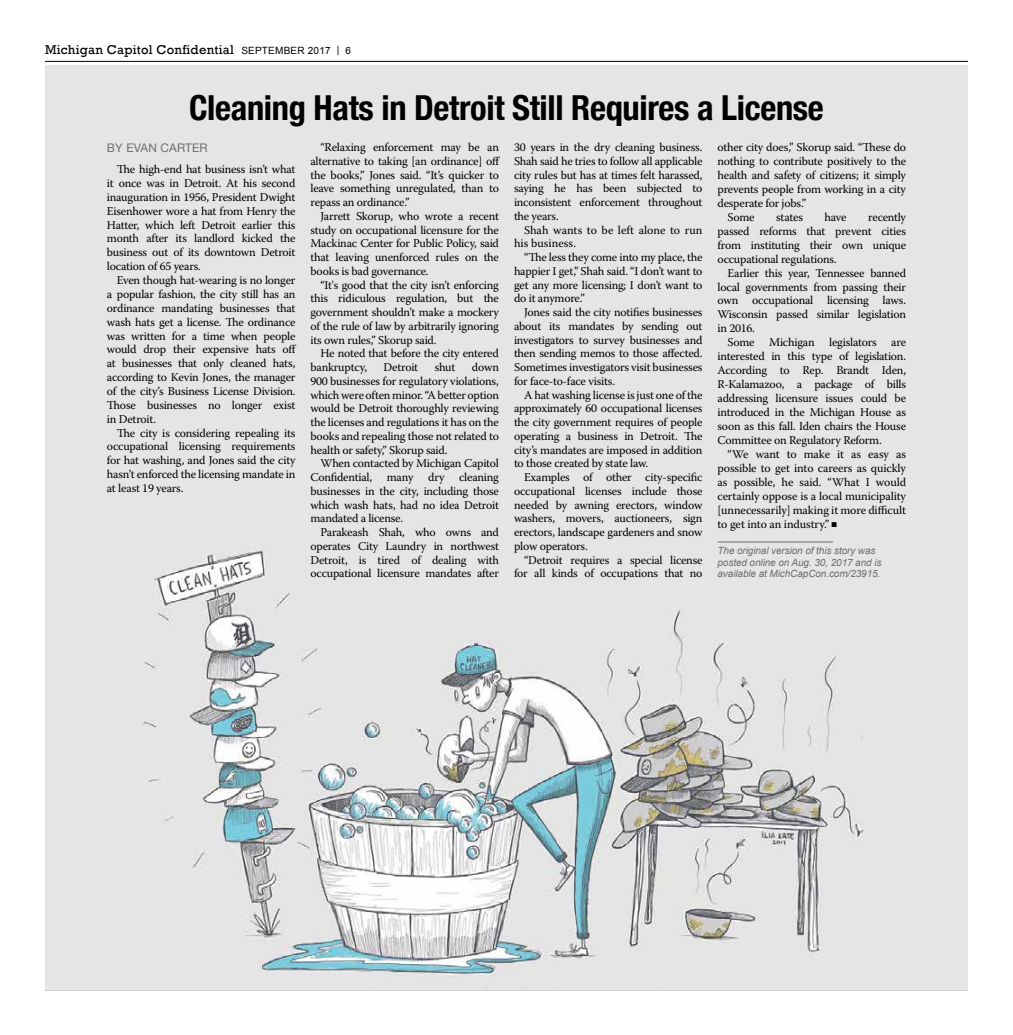
<style>
.page{position:relative;width:1013px;height:1035px;background:#fff}
.page>*{position:absolute;margin:0;border:0;box-sizing:border-box;transform-origin:0 0}
.t1{font:700 condensed 34.5px "Helvetica Neue";letter-spacing:-.01em;color:#000}
.t2{font:13.12px "Rockwell";letter-spacing:.02em;color:#000}
.t3{font:11.88px/13.8px "Warnock Pro";letter-spacing:-.02em;color:#000;text-align:justify}
.t4{font:11.88px/13.8px "Warnock Pro";color:#000}
.t5{font:11.88px "Helvetica Neue";letter-spacing:.01em;color:#6d6e71}
.t6{font:italic 10px/11.5px "Arial";letter-spacing:-.01em;color:#6d6e71}
.s1{font-family:"Arial";font-size:10px}
</style>
<div class="page">
<hr style="left:45px;top:61px;width:923px;height:1px;background:#000">
<hr style="left:45px;top:65px;width:923px;height:1px;background:#000">
<hr style="left:45px;top:989px;width:923px;height:1px;background:#000">
<img style="left:45px;top:66px;width:923px;height:923px">
<hr style="left:717px;top:542px;width:116px;height:1px;background:#6d6e71">
<svg style="left:831px;top:522px;width:5px;height:5px"></svg>
<p class="t2" style="left:45px;top:42px;width:308px">Michigan Capitol Confidential <span class="s1">SEPTEMBER 2017 | 6</span></p>
<h1 class="t1" style="left:189px;top:80px;width:636px">Cleaning Hats in Detroit Still Requires a License</h1>
<p class="t5" style="left:107px;top:140px;width:102px">BY EVAN CARTER</p>
<p class="t3" style="left:107px;top:162px;width:190px;text-indent:10px">The high-end hat business isn’t what it once was in Detroit. At his second inauguration in 1956, President Dwight Eisenhower wore a hat from Henry the Hatter, which left Detroit earlier this month after its landlord kicked the business out of its downtown Detroit location of 65 years.</p>
<p class="t3" style="left:107px;top:273px;width:191px;text-indent:10px">Even though hat-wearing is no longer a popular fashion, the city still has an ordinance mandating businesses that wash hats get a license. The ordinance was written for a time when people would drop their expensive hats off at businesses that only cleaned hats, according to Kevin Jones, the manager of the city’s Business License Division.<br>Those businesses no longer exist in Detroit.</p>
<p class="t3" style="left:107px;top:426px;width:190px;text-indent:10px">The city is considering repealing its occupational licensing requirements for hat washing, and Jones said the city hasn’t enforced the licensing mandate in at least 19 years.</p>
<p class="t3" style="left:717px;top:140px;width:190px">other city does,” Skorup said. “These do</p>
<p class="t3" style="left:717px;top:154px;width:190px">nothing to contribute positively to the</p>
<p class="t3" style="left:717px;top:168px;width:190px">health and safety of citizens; it simply</p>
<p class="t3" style="left:717px;top:182px;width:190px">prevents people from working in a city</p>
<p class="t3" style="left:717px;top:196px;width:90px">desperate for jobs.”</p>
<p class="t3" style="left:727px;top:210px;width:29px">Some</p>
<p class="t3" style="left:776px;top:210px;width:28px">states</p>
<p class="t3" style="left:824px;top:210px;width:23px">have</p>
<p class="t3" style="left:514px;top:140px;width:190px">30 years in the dry cleaning business.<br>Shah said he tries to follow all applicable city rules but has at times felt harassed, saying he has been subjected to inconsistent enforcement throughout the years.</p>
<p class="t4" style="left:514px;top:223px;width:190px;text-indent:10px">Shah wants to be left alone to run his business.</p>
<p class="t3" style="left:514px;top:250px;width:190px;text-indent:10px">“The less they come into my place, the happier I get,” Shah said. “I don’t want to get any more licensing; I don’t want to do it anymore.”</p>
<p class="t3" style="left:514px;top:305px;width:190px;text-indent:10px">Jones said the city notifies businesses about its mandates by sending out investigators to survey businesses and then sending memos to those affected.<br>Sometimes investigators visit businesses for face-to-face visits.</p>
<p class="t3" style="left:514px;top:388px;width:190px;text-indent:10px">A hat washing license is just one of the approximately 60 occupational licenses the city government requires of people operating a business in Detroit. The city’s mandates are imposed in addition to those created by state law.</p>
<p class="t3" style="left:514px;top:470px;width:190px;text-indent:10px">Examples of other city-specific occupational licenses include those needed by awning erectors, window washers, movers, auctioneers, sign erectors, landscape gardeners and snow plow operators.</p>
<p class="t3" style="left:514px;top:553px;width:190px;text-align:right">“Detroit requires a special license for all kinds of occupations that no</p>
<p class="t3" style="left:310px;top:140px;width:191px;text-indent:10px">“Relaxing enforcement may be an alternative to taking [an ordinance] off the books,” Jones said. “It’s quicker to leave something unregulated, than to repass an ordinance.”</p>
<p class="t3" style="left:310px;top:209px;width:190px;text-indent:10px">Jarrett Skorup, who wrote a recent study on occupational licensure for the Mackinac Center for Public Policy, said that leaving unenforced rules on the books is bad governance.</p>
<p class="t3" style="left:310px;top:278px;width:190px;text-indent:10px">“It's good that the city isn’t enforcing this ridiculous regulation, but the government shouldn’t make a mockery of the rule of law by arbitrarily ignoring its own rules,” Skorup said.</p>
<p class="t3" style="left:310px;top:346px;width:190px;text-indent:10px">He noted that before the city entered bankruptcy,</p>
<p class="t3" style="left:717px;top:210px;width:190px;text-indent:150px">recently passed reforms that prevent cities from instituting their own unique occupational regulations.</p>
<p class="t3" style="left:717px;top:265px;width:190px;text-indent:10px">Earlier this year, Tennessee banned local governments from passing their own occupational licensing laws.<br>Wisconsin passed similar legislation in 2016.</p>
<p class="t3" style="left:717px;top:335px;width:190px;text-indent:10px">Some Michigan legislators are interested in this type of legislation.<br>According to Rep. Brandt Iden, R-Kalamazoo, a package of bills addressing licensure issues could be introduced in the Michigan House as soon as this fall. Iden chairs the House Committee on Regulatory Reform.</p>
<p class="t3" style="left:717px;top:447px;width:190px;text-indent:10px">“We want to make it as easy as possible to get into careers as quickly as possible, he said. “What I would certainly oppose is a local municipality [unnecessarily] making it more difficult to get into an industry.”</p>
<p class="t6" style="left:717px;top:545px;width:165px">The original version of this story was posted online on Aug. 30, 2017 and is available at MichCapCon.com/23915.</p>
<p class="t3" style="left:310px;top:360px;width:190px;text-indent:161px">down 900 businesses for regulatory violations, which were often minor. “A better option would be Detroit thoroughly reviewing the licenses and regulations it has on the books and repealing those not related to health or safety,” Skorup said.</p>
<p class="t3" style="left:310px;top:456px;width:190px;text-indent:10px">When contacted by Michigan Capitol Confidential, many dry cleaning businesses in the city, including those which wash hats, had no idea Detroit mandated a license.</p>
<p class="t3" style="left:310px;top:525px;width:190px;text-indent:10px">Parakeash Shah, who owns and operates City Laundry in northwest Detroit, is tired of dealing with occupational licensure mandates after</p>
<p class="t3" style="left:383px;top:360px;width:36px">Detroit</p>
<p class="t3" style="left:435px;top:360px;width:22px">shut</p>
</div>
